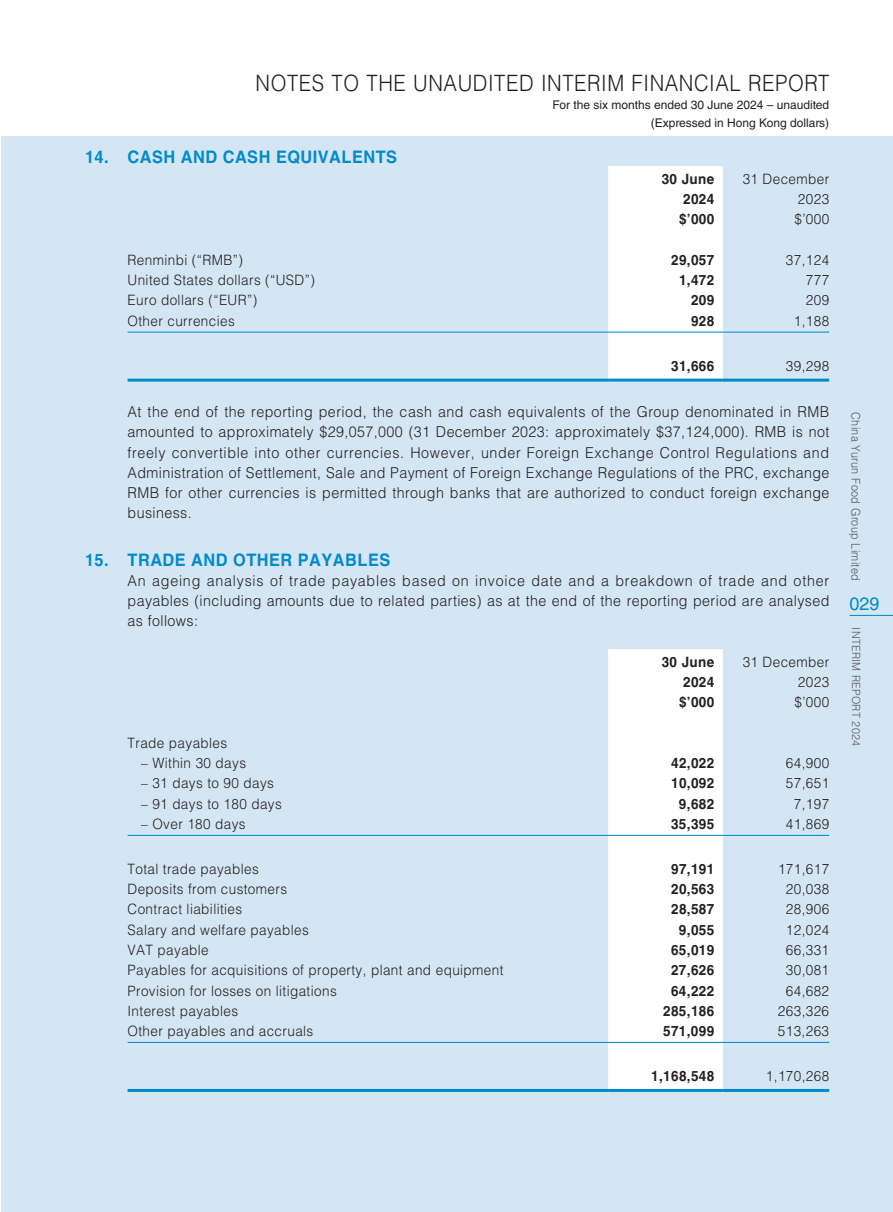
<style>
.page{position:relative;width:893px;height:1212px;background:#fff}
.page>*{position:absolute;margin:0;border:0;box-sizing:border-box;transform-origin:0 0}
.t1{font:300 22.5px "Helvetica LT Std";letter-spacing:.03em;color:#231f20;scale:.9 1}
.t2{font:18px "Helvetica LT Std";color:#008ac8}
.t3{font:700 17.25px "Helvetica LT Std";letter-spacing:.03em;color:#008ac8;scale:.95 1}
.t4{font:300 15px/20.2px "Helvetica LT Std";letter-spacing:.03em;color:#231f20;text-align:justify;scale:.95 1}
.t5{font:300 14.25px/20.2px "Helvetica LT Std";letter-spacing:.03em;color:#231f20;text-align:right;scale:.95 1}
.t6{font:700 14.25px/20.2px "Helvetica LT Std";letter-spacing:.03em;color:#231f20;text-align:right;scale:.95 1}
.t7{font:12px/18px "Helvetica LT Std";color:#231f20;text-align:right}
.t8{font:300 12px "Helvetica LT Std";letter-spacing:.03em;color:#57585a;scale:.9 1}
.t9{font:300 11.25px "Helvetica LT Std";letter-spacing:.03em;color:#57585a;scale:.95 1}
</style>
<div class="page">
<div style="left:1px;top:136px;width:892px;height:1076px;background:#d4e6f4"></div>
<hr style="left:850px;top:615px;width:43px;height:1px;background:#008ac8">
<div style="left:608px;top:166px;width:115px;height:213px;background:#fff"></div>
<hr style="left:128px;top:332px;width:480px;height:1px;background:#008ac8">
<hr style="left:608px;top:332px;width:115px;height:1px;background:#008ac8">
<hr style="left:723px;top:332px;width:106px;height:1px;background:#008ac8">
<hr style="left:128px;top:379px;width:480px;height:3px;background:#008ac8">
<hr style="left:608px;top:379px;width:115px;height:3px;background:#008ac8">
<hr style="left:723px;top:379px;width:106px;height:3px;background:#008ac8">
<div style="left:608px;top:649px;width:115px;height:440px;background:#fff"></div>
<hr style="left:128px;top:835px;width:480px;height:1px;background:#008ac8">
<hr style="left:608px;top:835px;width:115px;height:1px;background:#008ac8">
<hr style="left:723px;top:835px;width:106px;height:1px;background:#008ac8">
<hr style="left:128px;top:1042px;width:480px;height:1px;background:#008ac8">
<hr style="left:608px;top:1042px;width:115px;height:1px;background:#008ac8">
<hr style="left:723px;top:1042px;width:106px;height:1px;background:#008ac8">
<hr style="left:128px;top:1089px;width:480px;height:3px;background:#008ac8">
<hr style="left:608px;top:1089px;width:115px;height:3px;background:#008ac8">
<hr style="left:723px;top:1089px;width:106px;height:3px;background:#008ac8">
<h1 class="t1" style="left:256px;top:69px;width:639px">NOTES TO THE UNAUDITED INTERIM FINANCIAL REPORT</h1>
<p class="t3" style="left:85px;top:147px;width:330px">14. CASH AND CASH EQUIVALENTS</p>
<p class="t7" style="left:552px;top:96px;width:278px">For the six months ended 30 June 2024 – unaudited (Expressed in Hong Kong dollars)</p>
<p class="t6" style="left:662px;top:169px;width:57px">30 June<br>2024</p>
<p class="t5" style="left:743px;top:169px;width:93px">31 December<br>2023</p>
<p class="t6" style="left:679px;top:209px;width:39px">$’000</p>
<p class="t5" style="left:795px;top:209px;width:38px">$’000</p>
<p class="t5" style="left:128px;top:250px;width:123px">Renminbi (“RMB”)</p>
<p class="t6" style="left:671px;top:250px;width:47px">29,057</p>
<p class="t5" style="left:786px;top:250px;width:47px">37,124</p>
<p class="t5" style="left:128px;top:270px;width:199px">United States dollars (“USD”)</p>
<p class="t6" style="left:679px;top:270px;width:39px">1,472</p>
<p class="t5" style="left:806px;top:270px;width:26px">777</p>
<p class="t5" style="left:128px;top:290px;width:138px">Euro dollars (“EUR”)</p>
<p class="t6" style="left:691px;top:290px;width:26px">209</p>
<p class="t5" style="left:806px;top:290px;width:26px">209</p>
<p class="t5" style="left:128px;top:310px;width:114px">Other currencies</p>
<p class="t6" style="left:691px;top:310px;width:26px">928</p>
<p class="t5" style="left:794px;top:310px;width:39px">1,188</p>
<p class="t6" style="left:671px;top:355px;width:47px">31,666</p>
<p class="t5" style="left:786px;top:355px;width:47px">39,298</p>
<p class="t4" style="left:128px;top:401px;width:740px">At the end of the reporting period, the cash and cash equivalents of the Group denominated in RMB amounted to approximately $29,057,000 (31 December 2023: approximately $37,124,000). RMB is not freely convertible into other currencies. However, under Foreign Exchange Control Regulations and Administration of Settlement, Sale and Payment of Foreign Exchange Regulations of the PRC, exchange RMB for other currencies is permitted through banks that are authorized to conduct foreign exchange business.</p>
<p class="t3" style="left:85px;top:549px;width:323px">15. TRADE AND OTHER PAYABLES</p>
<p class="t4" style="left:128px;top:570px;width:740px">An ageing analysis of trade payables based on invoice date and a breakdown of trade and other payables (including amounts due to related parties) as at the end of the reporting period are analysed as follows:</p>
<p class="t6" style="left:662px;top:651px;width:57px">30 June<br>2024</p>
<p class="t5" style="left:743px;top:652px;width:93px">31 December<br>2023</p>
<p class="t6" style="left:679px;top:692px;width:39px">$’000</p>
<p class="t5" style="left:795px;top:692px;width:38px">$’000</p>
<p class="t5" style="left:128px;top:733px;width:106px">Trade payables</p>
<p class="t5" style="left:141px;top:753px;width:112px">– Within 30 days</p>
<p class="t6" style="left:671px;top:753px;width:47px">42,022</p>
<p class="t5" style="left:786px;top:753px;width:47px">64,900</p>
<p class="t5" style="left:141px;top:773px;width:141px">– 31 days to 90 days</p>
<p class="t6" style="left:671px;top:773px;width:47px">10,092</p>
<p class="t5" style="left:786px;top:773px;width:47px">57,651</p>
<p class="t5" style="left:141px;top:793px;width:150px">– 91 days to 180 days</p>
<p class="t6" style="left:679px;top:793px;width:39px">9,682</p>
<p class="t5" style="left:794px;top:793px;width:39px">7,197</p>
<p class="t5" style="left:141px;top:814px;width:112px">– Over 180 days</p>
<p class="t6" style="left:671px;top:813px;width:47px">35,395</p>
<p class="t5" style="left:786px;top:814px;width:47px">41,869</p>
<p class="t5" style="left:128px;top:859px;width:140px">Total trade payables</p>
<p class="t6" style="left:671px;top:858px;width:47px">97,191</p>
<p class="t5" style="left:778px;top:859px;width:55px">171,617</p>
<p class="t5" style="left:128px;top:879px;width:169px">Deposits from customers</p>
<p class="t6" style="left:671px;top:879px;width:47px">20,563</p>
<p class="t5" style="left:786px;top:879px;width:47px">20,038</p>
<p class="t5" style="left:128px;top:899px;width:122px">Contract liabilities</p>
<p class="t6" style="left:671px;top:899px;width:47px">28,587</p>
<p class="t5" style="left:786px;top:899px;width:47px">28,906</p>
<p class="t5" style="left:128px;top:919px;width:192px">Salary and welfare payables</p>
<p class="t6" style="left:679px;top:919px;width:39px">9,055</p>
<p class="t5" style="left:786px;top:919px;width:47px">12,024</p>
<p class="t5" style="left:128px;top:940px;width:87px">VAT payable</p>
<p class="t6" style="left:671px;top:939px;width:47px">65,019</p>
<p class="t5" style="left:786px;top:940px;width:47px">66,331</p>
<p class="t5" style="left:128px;top:960px;width:397px">Payables for acquisitions of property, plant and equipment</p>
<p class="t6" style="left:671px;top:960px;width:47px">27,626</p>
<p class="t5" style="left:786px;top:960px;width:47px">30,081</p>
<p class="t5" style="left:128px;top:980px;width:222px">Provision for losses on litigations</p>
<p class="t6" style="left:671px;top:980px;width:47px">64,222</p>
<p class="t5" style="left:786px;top:980px;width:47px">64,682</p>
<p class="t5" style="left:127px;top:1000px;width:118px">Interest payables</p>
<p class="t6" style="left:663px;top:1000px;width:55px">285,186</p>
<p class="t5" style="left:778px;top:1000px;width:55px">263,326</p>
<p class="t5" style="left:127px;top:1021px;width:197px">Other payables and accruals</p>
<p class="t6" style="left:663px;top:1020px;width:55px">571,099</p>
<p class="t5" style="left:778px;top:1021px;width:55px">513,263</p>
<p class="t6" style="left:651px;top:1065px;width:68px">1,168,548</p>
<p class="t5" style="left:766px;top:1066px;width:68px">1,170,268</p>
<p class="t8" style="left:863px;top:412px;width:189px;rotate:90deg">China Yurun Food Group Limited</p>
<p class="t2" style="left:850px;top:593px;width:32px">029</p>
<p class="t9" style="left:863px;top:627px;width:127px;rotate:90deg">INTERIM REPORT 2024</p>
</div>
